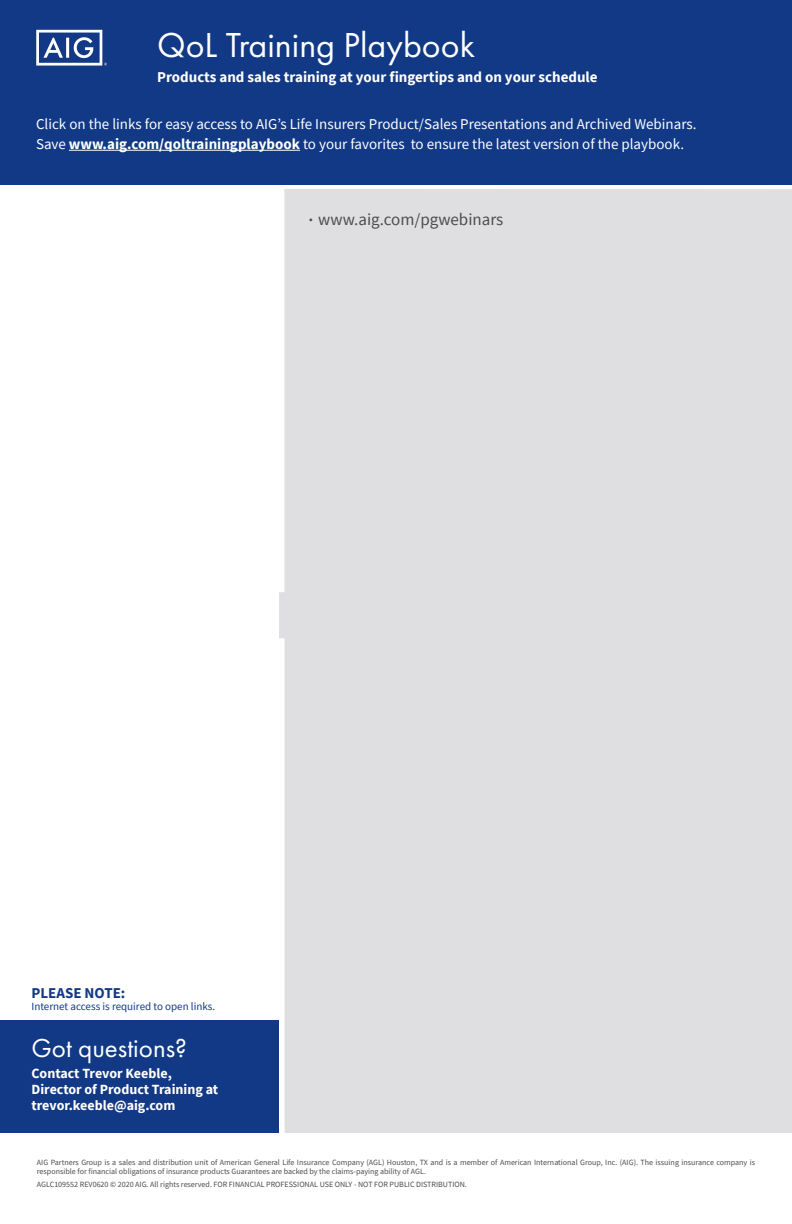
<style>
.page{position:relative;width:792px;height:1224px;background:#fff}
.page>*{position:absolute;margin:0;border:0;box-sizing:border-box;transform-origin:0 0}
.t1{font:36px "Futura PT";color:#fff}
.t2{font:27px "Futura PT";color:#fff}
.t3{font:17px "Source Sans Pro";color:#4d4d4f}
.t4{font:15px/20px "Source Sans Pro";color:#fff}
.t5{font:700 15px "Source Sans Pro";color:#fff}
.t6{font:700 15px "Source Sans Pro";color:#123985}
.t7{font:700 14px/16px "Source Sans Pro";color:#fff}
.t8{font:11px "Source Sans Pro";color:#123985}
.t9{font:8px/9px "Source Sans Pro";color:#4d4d4f}
.s1{font-weight:700}
.s2{font-size:12px}
</style>
<div class="page">
<div style="left:0;top:0;width:792px;height:185px;background:#123985"></div>
<hr style="left:69px;top:150px;width:231px;height:1px;background:#fff">
<svg style="left:36px;top:30px;width:71px;height:36px"></svg>
<div style="left:279px;top:189px;width:513px;height:944px;background:#dfdee0"></div>
<div style="left:0;top:1021px;width:279px;height:112px;background:#123985"></div>
<h1 class="t1" style="left:157px;top:24px;width:319px">QoL Training Playbook</h1>
<h3 class="t5" style="left:157px;top:67px;width:442px">Products and sales training at your fingertips and on your schedule</h3>
<h3 class="t4" style="left:36px;top:114px;width:662px">Click on the links for easy access to AIG’s Life Insurers Product/Sales Presentations and Archived Webinars.<br>Save <span class="s1">www.aig.com/qoltrainingplaybook</span> to your favorites to ensure the latest version of the playbook.</h3>
<h3 class="t3" style="left:309px;top:208px;width:196px"><span class="s2">•</span> www.aig.com/pgwebinars</h3>
<h3 class="t6" style="left:32px;top:983px;width:95px">PLEASE NOTE:</h3>
<h3 class="t8" style="left:32px;top:999px;width:185px">Internet access is required to open links.</h3>
<h2 class="t2" style="left:32px;top:1032px;width:157px">Got questions?</h2>
<h3 class="t7" style="left:32px;top:1065px;width:188px">Contact Trevor Keeble,<br>Director of Product Training at trevor.keeble@aig.com</h3>
<p class="t9" style="left:37px;top:1157px;width:720px">AIG Partners Group is a sales and distribution unit of American General Life Insurance Company (AGL) Houston, TX and is a member of American International Group, Inc. (AIG). The issuing insurance company is responsible for financial obligations of insurance products Guarantees are backed by the claims-paying ability of AGL.</p>
<p class="t9" style="left:37px;top:1180px;width:432px">AGLC109552 REV0620 © 2020 AIG. All rights reserved. FOR FINANCIAL PROFESSIONAL USE ONLY - NOT FOR PUBLIC DISTRIBUTION.</p>
</div>
